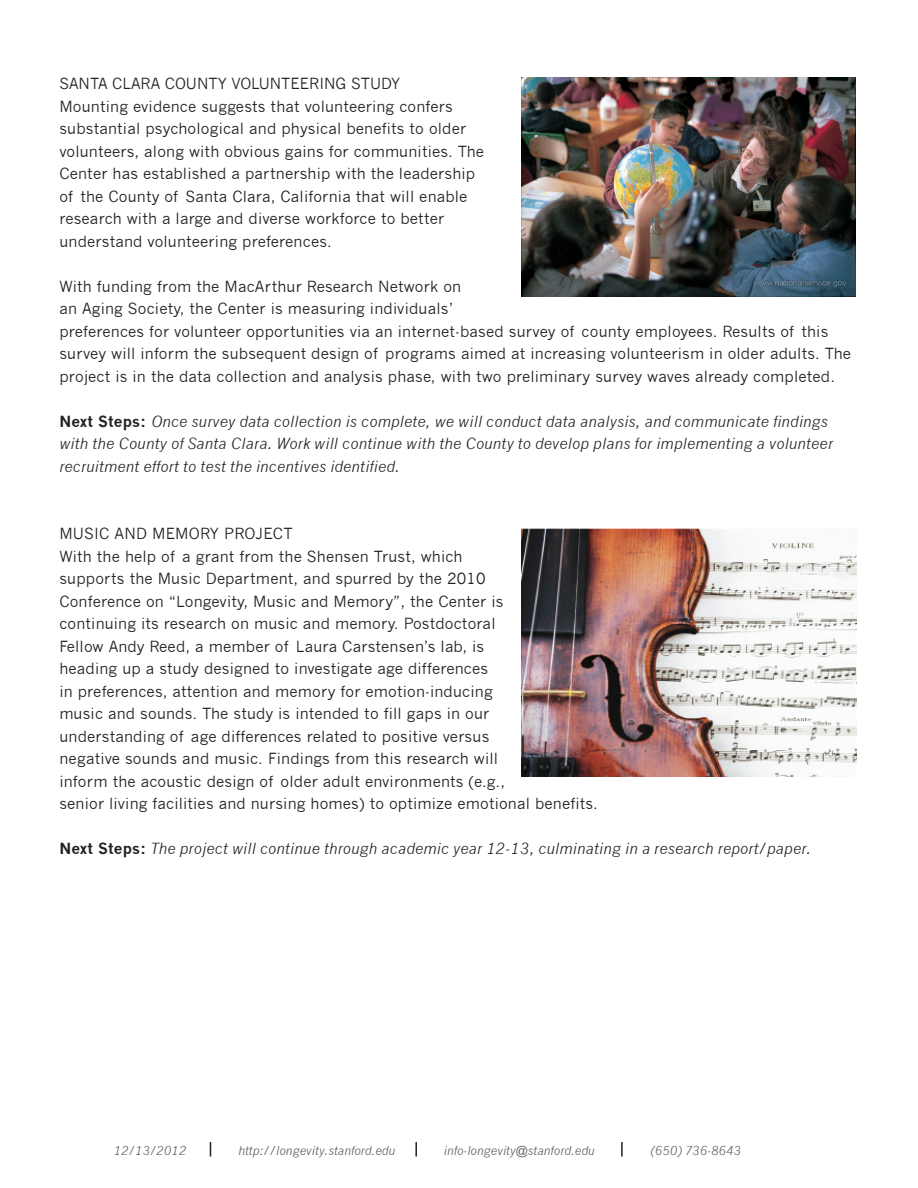
<style>
.page{position:relative;width:918px;height:1188px;background:#fff}
.page>*{position:absolute;margin:0;border:0;box-sizing:border-box;transform-origin:0 0}
.t1{font:15px/22.5px "News Gothic";letter-spacing:.01em;color:#231f20}
.t2{font:italic 15px/22.5px "News Gothic";letter-spacing:.01em;color:#231f20}
.t3{font:italic 12px "News Gothic";color:#5b5b5e}
.s1{font-weight:700;font-style:normal}
</style>
<div class="page">
<svg style="left:415px;top:1142px;width:2px;height:15px"></svg>
<svg style="left:621px;top:1142px;width:2px;height:15px"></svg>
<svg style="left:210px;top:1142px;width:1px;height:15px"></svg>
<img style="left:521px;top:77px;width:335px;height:220px">
<img style="left:522px;top:528px;width:334px;height:249px">
<p class="t1" style="left:59px;top:73px;width:342px">SANTA CLARA COUNTY VOLUNTEERING STUDY</p>
<p class="t1" style="left:59px;top:95px;width:426px">Mounting evidence suggests that volunteering confers substantial psychological and physical benefits to older volunteers, along with obvious gains for communities. The Center has established a partnership with the leadership of the County of Santa Clara, California that will enable research with a large and diverse workforce to better understand volunteering preferences.</p>
<p class="t1" style="left:59px;top:275px;width:793px">With funding from the MacArthur Research Network on<br>an Aging Society, the Center is measuring individuals’<br>preferences for volunteer opportunities via an internet-based survey of county employees. Results of this survey will inform the subsequent design of programs aimed at increasing volunteerism in older adults. The project is in the data collection and analysis phase, with two preliminary survey waves already completed.</p>
<p class="t2" style="left:59px;top:410px;width:775px"><span class="s1">Next Steps:</span> Once survey data collection is complete, we will conduct data analysis, and communicate findings with the County of Santa Clara. Work will continue with the County to develop plans for implementing a volunteer recruitment effort to test the incentives identified.</p>
<p class="t1" style="left:59px;top:523px;width:235px">MUSIC AND MEMORY PROJECT</p>
<p class="t1" style="left:59px;top:545px;width:540px">With the help of a grant from the Shensen Trust, which<br>supports the Music Department, and spurred by the 2010<br>Conference on “Longevity, Music and Memory”, the Center is<br>continuing its research on music and memory. Postdoctoral<br>Fellow Andy Reed, a member of Laura Carstensen’s lab, is<br>heading up a study designed to investigate age differences<br>in preferences, attention and memory for emotion-inducing<br>music and sounds. The study is intended to fill gaps in our understanding of age differences related to positive versus<br>negative sounds and music. Findings from this research will<br>inform the acoustic design of older adult environments (e.g.,<br>senior living facilities and nursing homes) to optimize emotional benefits.</p>
<p class="t2" style="left:59px;top:838px;width:753px"><span class="s1">Next Steps:</span> The project will continue through academic year 12-13, culminating in a research report/paper.</p>
<p class="t3" style="left:114px;top:1143px;width:74px">12/13/2012</p>
<p class="t3" style="left:238px;top:1143px;width:158px">http://longevity.stanford.edu</p>
<p class="t3" style="left:444px;top:1143px;width:152px">info-longevity@stanford.edu</p>
<p class="t3" style="left:651px;top:1143px;width:92px">(650) 736-8643</p>
</div>
